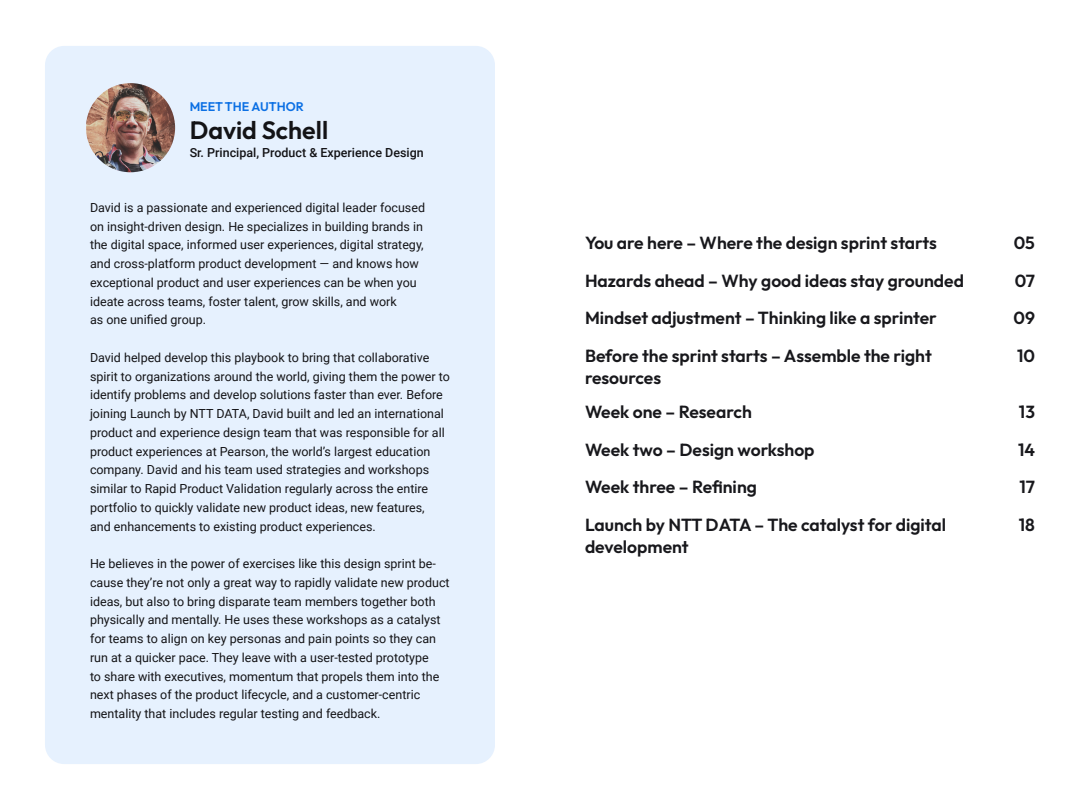
<style>
.page{position:relative;width:1080px;height:810px;background:#fff}
.page>*{position:absolute;margin:0;border:0;box-sizing:border-box;transform-origin:0 0}
.t1{font:100 25px "Outfit";color:#131316}
.t2{font:100 17.5px/22.8px "Outfit";color:#18181c}
.t3{font:12.5px/18.8px "Roboto";color:#131316}
.t4{font:500 12.5px "Roboto";color:#131316}
.t5{font:100 12.5px "Outfit";color:#0c70e4}
</style>
<div class="page">
<div style="left:45px;top:46px;width:450px;height:718px;background:#e6f1fe;border-radius:19px"></div>
<img style="left:86px;top:83px;width:89px;height:89px">
<p class="t5" style="left:190px;top:100px;width:116px">MEET THE AUTHOR</p>
<p class="t1" style="left:190px;top:116px;width:140px">David Schell</p>
<p class="t4" style="left:190px;top:144px;width:236px">Sr. Principal, Product &amp; Experience Design</p>
<p class="t3" style="left:90px;top:198px;width:337px">David is a passionate and experienced digital leader focused on insight-driven design. He specializes in building brands in the digital space, informed user experiences, digital strategy, and cross-platform product development — and knows how exceptional product and user experiences can be when you ideate across teams, foster talent, grow skills, and work<br>as one unified group.</p>
<p class="t3" style="left:90px;top:348px;width:361px">David helped develop this playbook to bring that collaborative spirit to organizations around the world, giving them the power to identify problems and develop solutions faster than ever. Before joining Launch by NTT DATA, David built and led an international product and experience design team that was responsible for all product experiences at Pearson, the world’s largest education company. David and his team used strategies and workshops similar to Rapid Product Validation regularly across the entire portfolio to quickly validate new product ideas, new features,<br>and enhancements to existing product experiences.</p>
<p class="t3" style="left:90px;top:554px;width:361px">He believes in the power of exercises like this design sprint be&shy;cause they’re not only a great way to rapidly validate new product ideas, but also to bring disparate team members together both physically and mentally. He uses these workshops as a catalyst for teams to align on key personas and pain points so they can run at a quicker pace. They leave with a user-tested prototype<br>to share with executives, momentum that propels them into the next phases of the product lifecycle, and a customer-centric mentality that includes regular testing and feedback.</p>
<p class="t2" style="left:585px;top:232px;width:353px">You are here – Where the design sprint starts</p>
<p class="t2" style="left:585px;top:269px;width:380px">Hazards ahead – Why good ideas stay grounded</p>
<p class="t2" style="left:585px;top:307px;width:353px">Mindset adjustment – Thinking like a sprinter</p>
<p class="t2" style="left:585px;top:344px;width:348px">Before the sprint starts – Assemble the right resources</p>
<p class="t2" style="left:585px;top:401px;width:168px">Week one – Research</p>
<p class="t2" style="left:585px;top:438px;width:231px">Week two – Design workshop</p>
<p class="t2" style="left:585px;top:476px;width:173px">Week three – Refining</p>
<p class="t2" style="left:585px;top:513px;width:363px">Launch by NTT DATA – The catalyst for digital development</p>
<p class="t2" style="left:1014px;top:232px;width:23px">05</p>
<p class="t2" style="left:1015px;top:269px;width:22px">07</p>
<p class="t2" style="left:1014px;top:307px;width:23px">09</p>
<p class="t2" style="left:1017px;top:344px;width:19px">10</p>
<p class="t2" style="left:1019px;top:401px;width:18px">13</p>
<p class="t2" style="left:1018px;top:438px;width:18px">14</p>
<p class="t2" style="left:1019px;top:476px;width:17px">17</p>
<p class="t2" style="left:1019px;top:513px;width:18px">18</p>
</div>
